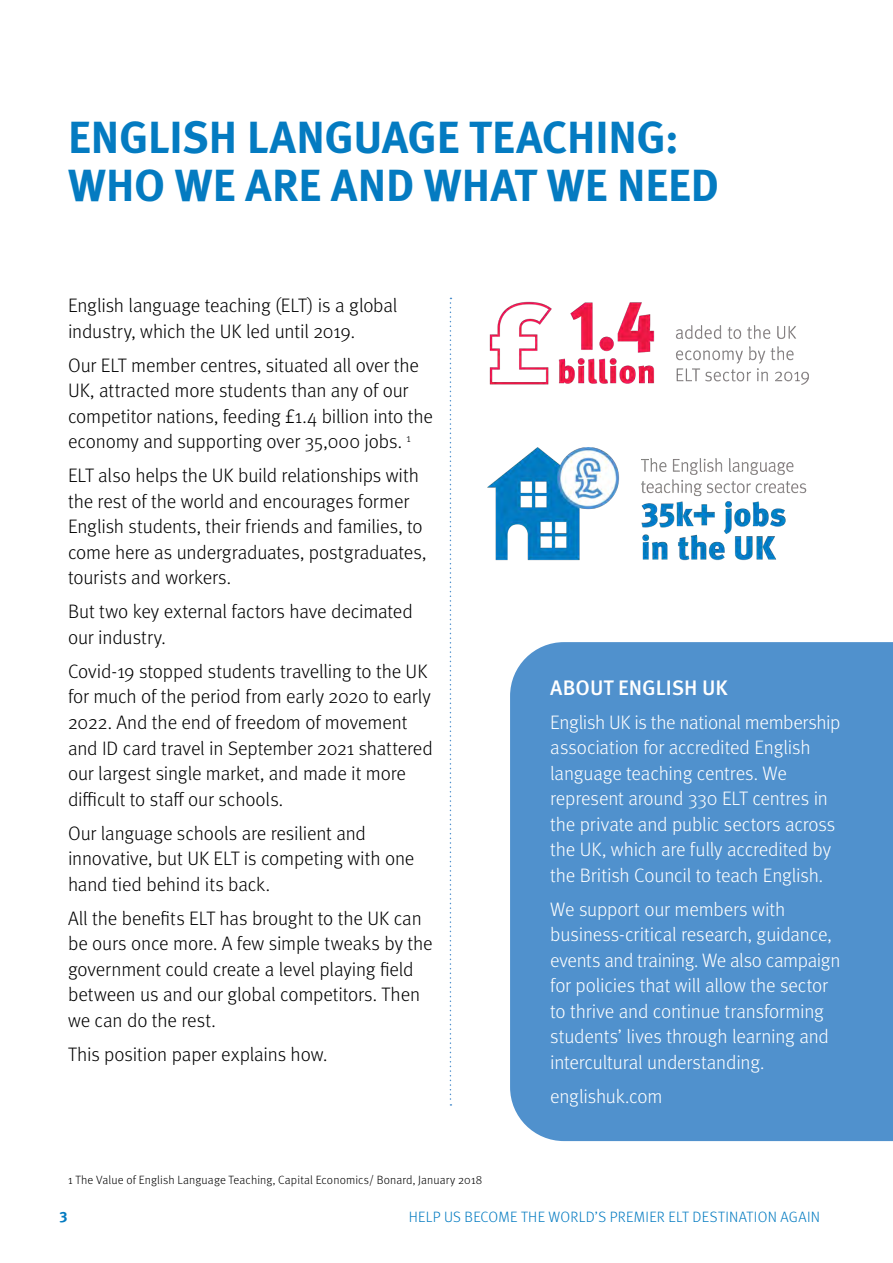
<style>
.page{position:relative;width:893px;height:1263px;background:#fff}
.page>*{position:absolute;margin:0;border:0;box-sizing:border-box;transform-origin:0 0}
.t1{font:700 45px/48px "Meta Pro";letter-spacing:-.005em;color:#047bc1}
.t2{font:500 21px "Meta Pro";color:#fff}
.t3{font:300 19.5px/25.5px "Meta Pro";letter-spacing:-.01em;color:#000}
.t4{font:300 19.5px/25.5px "Meta Pro";letter-spacing:-.01em;color:#fff}
.t5{font:300 15px "Meta Pro";letter-spacing:.02em;color:#047bc1}
.t6{font:700 15px "Meta Pro";color:#047bc1}
.t7{font:300 12px "Meta Pro";letter-spacing:.01em;color:#000}
</style>
<div class="page">
<svg style="left:450px;top:298px;width:1px;height:808px"></svg>
<div style="left:510px;top:642px;width:383px;height:499px;background:#5091cd"></div>
<img style="left:487px;top:447px;width:320px;height:114px">
<img style="left:489px;top:301px;width:320px;height:84px">
<h1 class="t1" style="left:68px;top:110px;width:652px">ENGLISH LANGUAGE TEACHING:<br>WHO WE ARE AND WHAT WE NEED</h1>
<p class="t3" style="left:68px;top:292px;width:331px">English language teaching (ELT) is a global industry, which the UK led until 2019.</p>
<p class="t3" style="left:68px;top:351px;width:366px">Our ELT member centres, situated all over the UK, attracted more students than any of our competitor nations, feeding £1.4 billion into the economy and supporting over 35,000 jobs. <sup>1</sup></p>
<p class="t3" style="left:68px;top:462px;width:360px">ELT also helps the UK build relationships with the rest of the world and encourages former English students, their friends and families, to come here as undergraduates, postgraduates, tourists and workers.</p>
<p class="t3" style="left:68px;top:598px;width:346px">But two key external factors have decimated our industry.</p>
<p class="t3" style="left:68px;top:657px;width:366px">Covid-19 stopped students travelling to the UK for much of the period from early 2020 to early 2022. And the end of freedom of movement and ID card travel in September 2021 shattered our largest single market, and made it more difficult to staff our schools.</p>
<p class="t3" style="left:68px;top:819px;width:348px">Our language schools are resilient and innovative, but UK ELT is competing with one hand tied behind its back.</p>
<p class="t3" style="left:68px;top:904px;width:366px">All the benefits ELT has brought to the UK can be ours once more. A few simple tweaks by the government could create a level playing field between us and our global competitors. Then we can do the rest.</p>
<p class="t3" style="left:68px;top:1040px;width:258px">This position paper explains how.</p>
<p class="t7" style="left:68px;top:1171px;width:416px">1 The Value of English Language Teaching, Capital Economics/ Bonard, January 2018</p>
<p class="t2" style="left:550px;top:671px;width:179px">ABOUT ENGLISH UK</p>
<p class="t4" style="left:550px;top:708px;width:292px">English UK is the national membership association for accredited English language teaching centres. We represent around 330 ELT centres in the private and public sectors across the UK, which are fully accredited by the British Council to teach English.</p>
<p class="t4" style="left:550px;top:895px;width:292px">We support our members with business-critical research, guidance, events and training. We also campaign for policies that will allow the sector to thrive and continue transforming students’ lives through learning and intercultural understanding.</p>
<p class="t4" style="left:550px;top:1082px;width:114px">englishuk.com</p>
<p class="t6" style="left:60px;top:1205px;width:10px">3</p>
<p class="t5" style="left:409px;top:1206px;width:413px">HELP US BECOME THE WORLD’S PREMIER ELT DESTINATION AGAIN</p>
</div>
